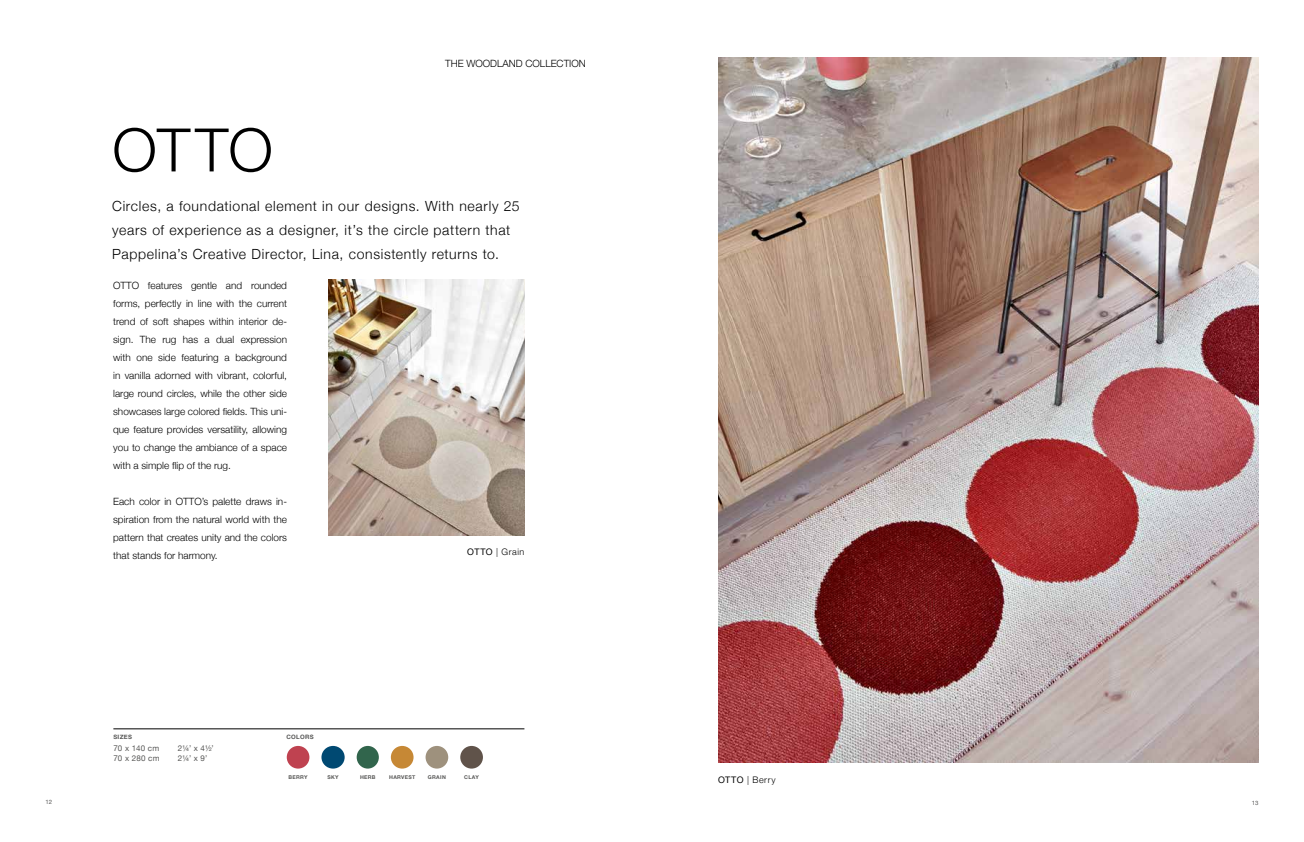
<style>
.page{position:relative;width:1304px;height:842px;background:#fff}
.page>*{position:absolute;margin:0;border:0;box-sizing:border-box;transform-origin:0 0}
.t1{font:300 60px "Helvetica Neue";color:#000}
.t2{font:300 14px/24px "Helvetica Neue";letter-spacing:.05em;color:#000}
.t3{font:300 10px/18px "Helvetica Neue";color:#000;text-align:justify}
.t4{font:300 9px "Helvetica Neue";letter-spacing:.065em;color:#000}
.t5{font:8px/10px "Helvetica Neue";letter-spacing:.025em;color:#575756}
.t6{font:700 6px "Helvetica Neue";letter-spacing:.05em;color:#575756}
.t7{font:6px "Helvetica Neue";color:#575756}
.t8{font:700 5.2px "Helvetica Neue";letter-spacing:.055em;color:#575756}
.s1{font-weight:400}
</style>
<div class="page">
<img style="left:718px;top:57px;width:541px;height:705px">
<img style="left:328px;top:279px;width:196px;height:256px">
<hr style="left:113px;top:729px;width:411px;height:1px;background:#000">
<div style="left:357px;top:746px;width:22px;height:23px;background:#31654c;border-radius:50%"></div>
<div style="left:287px;top:746px;width:22px;height:23px;background:#bf4250;border-radius:50%"></div>
<div style="left:321px;top:746px;width:24px;height:23px;background:#004972;border-radius:50%"></div>
<div style="left:391px;top:746px;width:23px;height:23px;background:#c68835;border-radius:50%"></div>
<div style="left:426px;top:746px;width:22px;height:23px;background:#9e917d;border-radius:50%"></div>
<div style="left:460px;top:746px;width:23px;height:23px;background:#60534a;border-radius:50%"></div>
<h1 class="t1" style="left:112px;top:102px;width:162px">OTTO</h1>
<p class="t3" style="left:445px;top:54px;width:142px">THE WOODLAND COLLECTION</p>
<h2 class="t2" style="left:112px;top:193px;width:409px">Circles, a foundational element in our designs. With nearly 25 years of experience as a designer, it’s the circle pattern that<br>Pappelina’s Creative Director, Lina, consistently returns to.</h2>
<p class="t3" style="left:113px;top:276px;width:175px">OTTO features gentle and rounded forms, perfectly in line with the current trend of soft shapes within interior de&shy;sign. The rug has a dual expression with one side featuring a background in vanilla adorned with vibrant, colorful, large round circles, while the other side showcases large colored fields. This uni&shy;que feature provides versatility, allowing you to change the ambiance of a space with a simple flip of the rug.</p>
<p class="t3" style="left:113px;top:492px;width:175px">Each color in OTTO’s palette draws in&shy;spiration from the natural world with the pattern that creates unity and the colors that stands for harmony.</p>
<p class="t4" style="left:467px;top:545px;width:59px"><span class="s1">OTTO</span> | Grain</p>
<p class="t6" style="left:113px;top:732px;width:20px">SIZES</p>
<p class="t5" style="left:113px;top:743px;width:48px">70 x 140 cm<br>70 x 280 cm</p>
<p class="t5" style="left:178px;top:743px;width:37px">2¼’ x 4½’<br>2¼’ x 9’</p>
<p class="t6" style="left:287px;top:732px;width:29px">COLORS</p>
<p class="t8" style="left:289px;top:773px;width:21px">BERRY</p>
<p class="t8" style="left:327px;top:773px;width:13px">SKY</p>
<p class="t8" style="left:360px;top:773px;width:17px">HERB</p>
<p class="t8" style="left:389px;top:773px;width:28px">HARVEST</p>
<p class="t8" style="left:428px;top:773px;width:19px">GRAIN</p>
<p class="t8" style="left:464px;top:773px;width:16px">CLAY</p>
<p class="t4" style="left:718px;top:772px;width:59px"><span class="s1">OTTO</span> | Berry</p>
<p class="t7" style="left:45px;top:797px;width:8px">12</p>
<p class="t7" style="left:1252px;top:798px;width:8px">13</p>
</div>
